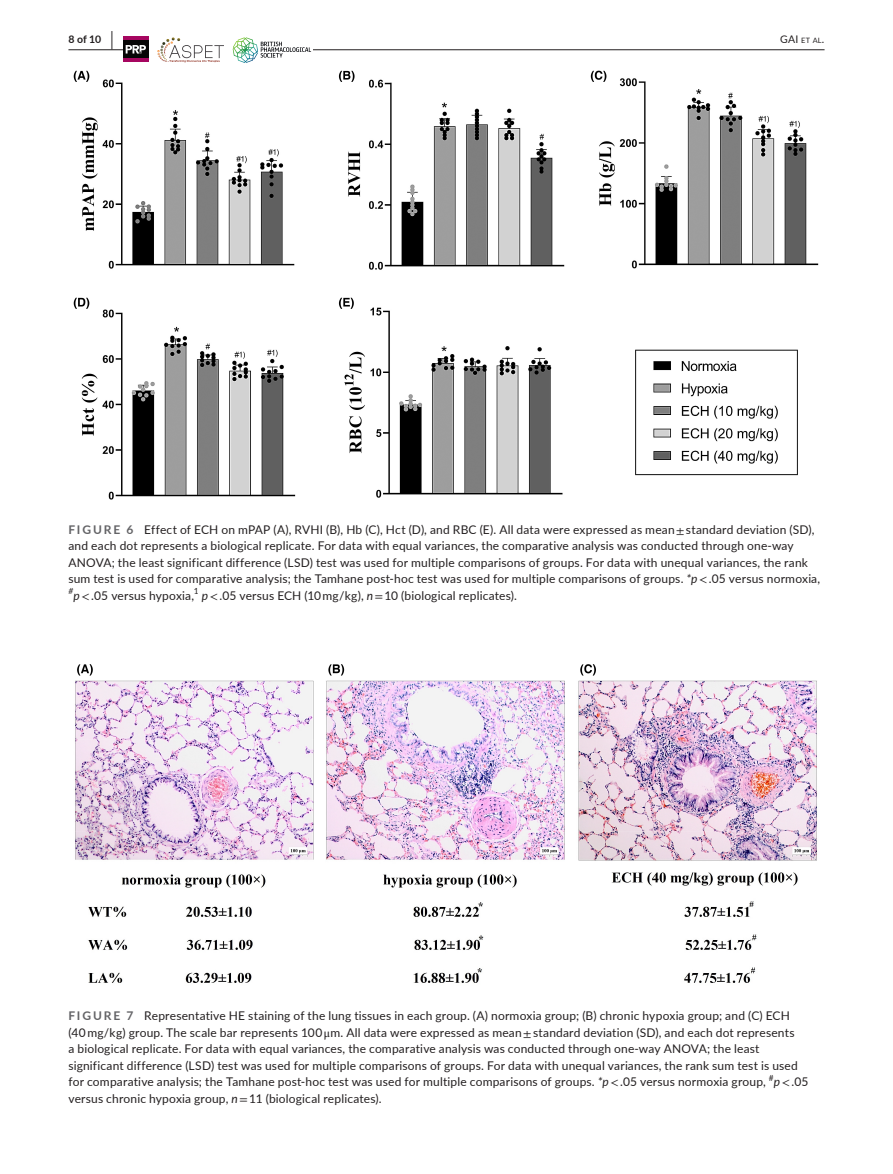
<style>
.page{position:relative;width:893px;height:1174px;background:#fff}
.page>*{position:absolute;margin:0;border:0;box-sizing:border-box;transform-origin:0 0}
.t1{font:12px/16.5px "Lato";letter-spacing:.015em;color:#231f20}
.t2{font:10.5px "Lato";color:#231f20}
.t3{font:700 10.5px "Lato";color:#231f20}
.t4{font:8.4px "Lato";color:#231f20}
.t5{font:italic 8.4px "Lato";color:#231f20}
.s1{font-size:19.5px}
.s2{font-size:7.35px}
.s3{font-weight:700;color:#636366}
.s4{font-family:"STIX"}
.s5{font-style:italic}
</style>
<div class="page">
<hr style="left:68px;top:49px;width:756px;height:1px;background:#231f20">
<div style="left:123px;top:36px;width:189px;height:27px;background:#fff"></div>
<div style="left:123px;top:37px;width:25px;height:25px;background:#070606"></div>
<hr style="left:123px;top:37px;width:25px;height:3px;background:#a60660">
<hr style="left:123px;top:59px;width:25px;height:3px;background:#a60660">
<svg style="left:126px;top:45px;width:20px;height:9px"></svg>
<svg style="left:157px;top:37px;width:67px;height:25px"></svg>
<svg style="left:233px;top:37px;width:78px;height:26px"></svg>
<img style="left:73px;top:70px;width:746px;height:430px">
<img style="left:75px;top:664px;width:742px;height:319px">
<p class="t3" style="left:68px;top:31px;width:46px">8 of 10 <span class="s1">|</span></p>
<p class="t2" style="left:780px;top:31px;width:46px">GAI <span class="s2">et al</span>.</p>
<p class="t1" style="left:68px;top:520px;width:753px"><span class="s3">FIGURE 6</span> Effect of ECH on mPAP (A), RVHI (B), Hb (C), Hct (D), and RBC (E). All data were expressed as mean <span class="s4">±</span> standard deviation (SD), and each dot represents a biological replicate. For data with equal variances, the comparative analysis was conducted through one-way ANOVA; the least significant difference (LSD) test was used for multiple comparisons of groups. For data with unequal variances, the rank sum test is used for comparative analysis; the Tamhane post-hoc test was used for multiple comparisons of groups. <span class="s5">*p</span><span class="s4">&lt;</span> .05 versus normoxia,</p>
<p class="t5" style="left:68px;top:585px;width:6px">#</p>
<p class="t1" style="left:74px;top:586px;width:122px"><span class="s5">p</span><span class="s4">&lt;</span> .05 versus hypoxia,</p>
<p class="t4" style="left:194px;top:585px;width:6px">1</p>
<p class="t1" style="left:202px;top:586px;width:317px"><span class="s5">p</span><span class="s4">&lt;</span> .05 versus ECH (10 mg/kg), <span class="s5">n</span><span class="s4">=</span> 10 (biological replicates).</p>
<p class="t1" style="left:68px;top:1007px;width:731px"><span class="s3">FIGURE 7</span> Representative HE staining of the lung tissues in each group. (A) normoxia group; (B) chronic hypoxia group; and (C) ECH (40 mg/kg) group. The scale bar represents 100 <span class="s4">μ</span>m. All data were expressed as mean <span class="s4">±</span> standard deviation (SD), and each dot represents a biological replicate. For data with equal variances, the comparative analysis was conducted through one-way ANOVA; the least significant difference (LSD) test was used for multiple comparisons of groups. For data with unequal variances, the rank sum test is used for comparative analysis; the Tamhane post-hoc test was used for multiple comparisons of groups. <span class="s5">*p</span><span class="s4">&lt;</span> .05 versus normoxia group,</p>
<p class="t4" style="left:769px;top:1072px;width:6px">#</p>
<p class="t1" style="left:774px;top:1073px;width:36px"><span class="s5">p</span><span class="s4">&lt;</span> .05</p>
<p class="t1" style="left:68px;top:1089px;width:315px">versus chronic hypoxia group, <span class="s5">n</span><span class="s4">=</span> 11 (biological replicates).</p>
</div>
